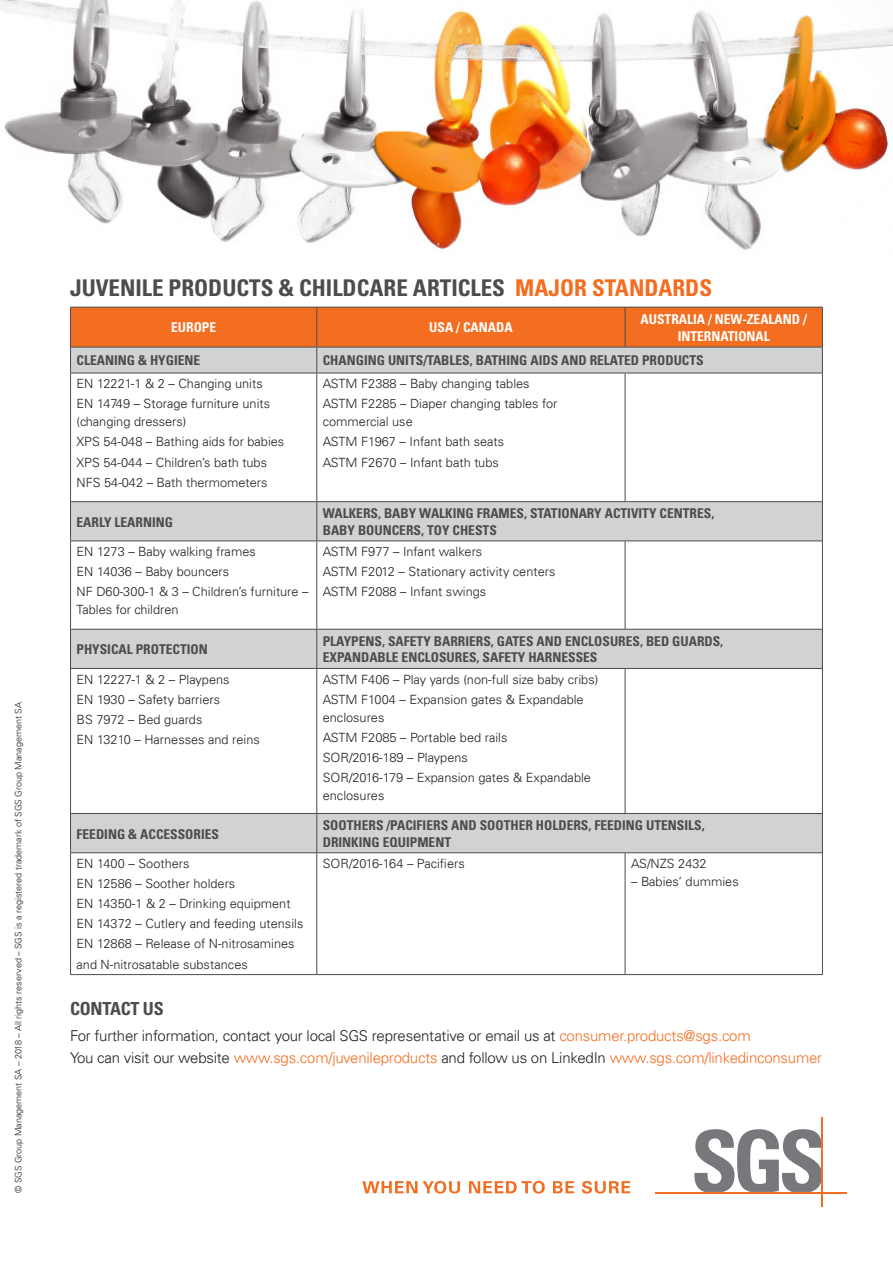
<style>
.page{position:relative;width:893px;height:1263px;background:#fff}
.page>*{position:absolute;margin:0;border:0;box-sizing:border-box;transform-origin:0 0}
.Paragraph_Style_1{font:700 condensed 22.95px "Univers LT";color:#4b4c4d}
.Paragraph_Style_1-2{font:700 condensed 18px "Univers LT";letter-spacing:-.015em;color:#4b4c4d}
.Paragraph_Style_1-3{font:300 15px/22.5px "Univers LT";letter-spacing:-.015em;color:#231f20}
.Paragraph_Style_1-4{font:700 condensed 13.5px/16.5px "Univers LT";color:#4b4c4d}
.Paragraph_Style_1-5{font:700 condensed 13.5px/17.2px "Univers LT";color:#fff;text-align:center}
.Paragraph_Style_1-6{font:300 12.75px/18px "Univers LT";color:#231f20}
.t1{font:300 9px "Univers LT";color:#231f20}
.s1{color:#f36e21}
</style>
<div class="page">
<img style="left:0;top:0;width:893px;height:250px">
<svg style="left:71px;top:374px;width:751px;height:478px"></svg>
<svg style="left:70px;top:307px;width:753px;height:66px;background:#df9265"></svg>
<hr style="left:70px;top:373px;width:247px;height:1px;background:#4b4c4d">
<hr style="left:70px;top:373px;width:1px;height:128px;background:#4b4c4d">
<hr style="left:317px;top:373px;width:308px;height:1px;background:#4b4c4d">
<hr style="left:316px;top:373px;width:1px;height:128px;background:#4b4c4d">
<hr style="left:625px;top:373px;width:198px;height:1px;background:#4b4c4d">
<hr style="left:625px;top:373px;width:1px;height:128px;background:#4b4c4d">
<hr style="left:822px;top:373px;width:1px;height:128px;background:#4b4c4d">
<hr style="left:70px;top:501px;width:247px;height:1px;background:#4b4c4d">
<hr style="left:70px;top:502px;width:1px;height:38px;background:#4b4c4d">
<hr style="left:317px;top:501px;width:308px;height:1px;background:#4b4c4d">
<hr style="left:316px;top:502px;width:1px;height:38px;background:#4b4c4d">
<hr style="left:625px;top:501px;width:198px;height:1px;background:#4b4c4d">
<hr style="left:822px;top:502px;width:1px;height:38px;background:#4b4c4d">
<hr style="left:70px;top:540px;width:247px;height:1px;background:#4b4c4d">
<hr style="left:70px;top:541px;width:1px;height:88px;background:#4b4c4d">
<hr style="left:317px;top:540px;width:308px;height:1px;background:#4b4c4d">
<hr style="left:316px;top:541px;width:1px;height:88px;background:#4b4c4d">
<hr style="left:625px;top:540px;width:198px;height:1px;background:#4b4c4d">
<hr style="left:625px;top:541px;width:1px;height:88px;background:#4b4c4d">
<hr style="left:822px;top:541px;width:1px;height:88px;background:#4b4c4d">
<hr style="left:70px;top:629px;width:247px;height:1px;background:#4b4c4d">
<hr style="left:70px;top:630px;width:1px;height:38px;background:#4b4c4d">
<hr style="left:317px;top:629px;width:308px;height:1px;background:#4b4c4d">
<hr style="left:316px;top:630px;width:1px;height:38px;background:#4b4c4d">
<hr style="left:625px;top:629px;width:198px;height:1px;background:#4b4c4d">
<hr style="left:822px;top:630px;width:1px;height:38px;background:#4b4c4d">
<hr style="left:70px;top:668px;width:247px;height:1px;background:#4b4c4d">
<hr style="left:70px;top:669px;width:1px;height:144px;background:#4b4c4d">
<hr style="left:317px;top:668px;width:308px;height:1px;background:#4b4c4d">
<hr style="left:316px;top:669px;width:1px;height:144px;background:#4b4c4d">
<hr style="left:625px;top:668px;width:198px;height:1px;background:#4b4c4d">
<hr style="left:625px;top:669px;width:1px;height:144px;background:#4b4c4d">
<hr style="left:822px;top:669px;width:1px;height:144px;background:#4b4c4d">
<hr style="left:70px;top:813px;width:247px;height:1px;background:#4b4c4d">
<hr style="left:70px;top:814px;width:1px;height:38px;background:#4b4c4d">
<hr style="left:317px;top:813px;width:308px;height:1px;background:#4b4c4d">
<hr style="left:316px;top:814px;width:1px;height:38px;background:#4b4c4d">
<hr style="left:625px;top:813px;width:198px;height:1px;background:#4b4c4d">
<hr style="left:822px;top:814px;width:1px;height:38px;background:#4b4c4d">
<hr style="left:70px;top:852px;width:247px;height:1px;background:#4b4c4d">
<hr style="left:70px;top:853px;width:1px;height:121px;background:#4b4c4d">
<hr style="left:317px;top:852px;width:308px;height:1px;background:#4b4c4d">
<hr style="left:316px;top:853px;width:1px;height:121px;background:#4b4c4d">
<hr style="left:625px;top:852px;width:198px;height:1px;background:#4b4c4d">
<hr style="left:625px;top:853px;width:1px;height:121px;background:#4b4c4d">
<hr style="left:822px;top:853px;width:1px;height:121px;background:#4b4c4d">
<hr style="left:70px;top:974px;width:247px;height:1px;background:#4b4c4d">
<hr style="left:317px;top:974px;width:308px;height:1px;background:#4b4c4d">
<hr style="left:625px;top:974px;width:198px;height:1px;background:#4b4c4d">
<svg style="left:362px;top:1181px;width:98px;height:12px"></svg>
<svg style="left:469px;top:1181px;width:76px;height:12px"></svg>
<svg style="left:553px;top:1181px;width:21px;height:12px"></svg>
<svg style="left:582px;top:1181px;width:48px;height:12px"></svg>
<svg style="left:694px;top:1129px;width:128px;height:63px"></svg>
<hr style="left:656px;top:1192px;width:191px;height:1px;background:#f36e21">
<hr style="left:822px;top:1117px;width:1px;height:89px;background:#f36e21">
<p class="t1" style="left:13px;top:1193px;width:492px;rotate:-90deg">© SGS Group Management SA – 2018 – All rights reserved – SGS is a registered trademark of SGS Group Management SA</p>
<p class="Paragraph_Style_1" style="left:70px;top:274px;width:643px">JUVENILE PRODUCTS &amp; CHILDCARE ARTICLES <span class="s1">MAJOR STANDARDS</span></p>
<p class="Paragraph_Style_1-5" style="left:171px;top:319px;width:47px">EUROPE</p>
<p class="Paragraph_Style_1-5" style="left:429px;top:319px;width:85px">USA / CANADA</p>
<p class="Paragraph_Style_1-5" style="left:641px;top:310px;width:168px">AUSTRALIA / NEW-ZEALAND /<br>INTERNATIONAL</p>
<p class="Paragraph_Style_1-4" style="left:77px;top:352px;width:125px">CLEANING &amp; HYGIENE</p>
<p class="Paragraph_Style_1-4" style="left:323px;top:352px;width:382px">CHANGING UNITS/TABLES, BATHING AIDS AND RELATED PRODUCTS</p>
<p class="Paragraph_Style_1-6" style="left:77px;top:375px;width:188px">EN 12221-1 &amp; 2 – Changing units</p>
<p class="Paragraph_Style_1-6" style="left:77px;top:395px;width:195px">EN 14749 – Storage furniture units (changing dressers)</p>
<p class="Paragraph_Style_1-6" style="left:77px;top:433px;width:209px">XPS 54-048 – Bathing aids for babies</p>
<p class="Paragraph_Style_1-6" style="left:77px;top:453px;width:192px">XPS 54-044 – Children’s bath tubs</p>
<p class="Paragraph_Style_1-6" style="left:77px;top:473px;width:193px">NFS 54-042 – Bath thermometers</p>
<p class="Paragraph_Style_1-6" style="left:323px;top:375px;width:208px">ASTM F2388 – Baby changing tables</p>
<p class="Paragraph_Style_1-6" style="left:323px;top:395px;width:236px">ASTM F2285 – Diaper changing tables for commercial use</p>
<p class="Paragraph_Style_1-6" style="left:323px;top:433px;width:183px">ASTM F1967 – Infant bath seats</p>
<p class="Paragraph_Style_1-6" style="left:323px;top:453px;width:178px">ASTM F2670 – Infant bath tubs</p>
<p class="Paragraph_Style_1-4" style="left:77px;top:513px;width:98px">EARLY LEARNING</p>
<p class="Paragraph_Style_1-4" style="left:323px;top:505px;width:393px">WALKERS, BABY WALKING FRAMES, STATIONARY ACTIVITY CENTRES,<br>BABY BOUNCERS, TOY CHESTS</p>
<p class="Paragraph_Style_1-6" style="left:77px;top:543px;width:181px">EN 1273 – Baby walking frames</p>
<p class="Paragraph_Style_1-6" style="left:77px;top:563px;width:154px">EN 14036 – Baby bouncers</p>
<p class="Paragraph_Style_1-6" style="left:77px;top:583px;width:233px">NF D60-300-1 &amp; 3 – Children’s furniture –<br>Tables for children</p>
<p class="Paragraph_Style_1-6" style="left:323px;top:543px;width:161px">ASTM F977 – Infant walkers</p>
<p class="Paragraph_Style_1-6" style="left:323px;top:563px;width:234px">ASTM F2012 – Stationary activity centers</p>
<p class="Paragraph_Style_1-6" style="left:323px;top:583px;width:165px">ASTM F2088 – Infant swings</p>
<p class="Paragraph_Style_1-4" style="left:77px;top:641px;width:133px">PHYSICAL PROTECTION</p>
<p class="Paragraph_Style_1-4" style="left:323px;top:633px;width:402px">PLAYPENS, SAFETY BARRIERS, GATES AND ENCLOSURES, BED GUARDS,<br>EXPANDABLE ENCLOSURES, SAFETY HARNESSES</p>
<p class="Paragraph_Style_1-6" style="left:77px;top:670px;width:155px">EN 12227-1 &amp; 2 – Playpens</p>
<p class="Paragraph_Style_1-6" style="left:77px;top:690px;width:145px">EN 1930 – Safety barriers</p>
<p class="Paragraph_Style_1-6" style="left:77px;top:710px;width:127px">BS 7972 – Bed guards</p>
<p class="Paragraph_Style_1-6" style="left:77px;top:730px;width:185px">EN 13210 – Harnesses and reins</p>
<p class="Paragraph_Style_1-6" style="left:323px;top:670px;width:277px">ASTM F406 – Play yards (non-full size baby cribs)</p>
<p class="Paragraph_Style_1-6" style="left:323px;top:690px;width:262px">ASTM F1004 – Expansion gates &amp; Expandable enclosures</p>
<p class="Paragraph_Style_1-6" style="left:323px;top:728px;width:186px">ASTM F2085 – Portable bed rails</p>
<p class="Paragraph_Style_1-6" style="left:323px;top:748px;width:147px">SOR/2016-189 – Playpens</p>
<p class="Paragraph_Style_1-6" style="left:323px;top:769px;width:270px">SOR/2016-179 – Expansion gates &amp; Expandable enclosures</p>
<p class="Paragraph_Style_1-4" style="left:77px;top:825px;width:144px">FEEDING &amp; ACCESSORIES</p>
<p class="Paragraph_Style_1-4" style="left:323px;top:817px;width:383px">SOOTHERS /PACIFIERS AND SOOTHER HOLDERS, FEEDING UTENSILS,<br>DRINKING EQUIPMENT</p>
<p class="Paragraph_Style_1-6" style="left:77px;top:854px;width:114px">EN 1400 – Soothers</p>
<p class="Paragraph_Style_1-6" style="left:77px;top:874px;width:160px">EN 12586 – Soother holders</p>
<p class="Paragraph_Style_1-6" style="left:77px;top:895px;width:216px">EN 14350-1 &amp; 2 – Drinking equipment</p>
<p class="Paragraph_Style_1-6" style="left:77px;top:915px;width:228px">EN 14372 – Cutlery and feeding utensils</p>
<p class="Paragraph_Style_1-6" style="left:77px;top:935px;width:220px">EN 12868 – Release of N-nitrosamines</p>
<p class="Paragraph_Style_1-6" style="left:77px;top:955px;width:173px">and N-nitrosatable substances</p>
<p class="Paragraph_Style_1-6" style="left:323px;top:854px;width:143px">SOR/2016-164 – Pacifiers</p>
<p class="Paragraph_Style_1-6" style="left:631px;top:854px;width:77px">AS/NZS 2432</p>
<p class="Paragraph_Style_1-6" style="left:631px;top:872px;width:109px">– Babies’ dummies</p>
<p class="Paragraph_Style_1-2" style="left:70px;top:997px;width:95px">CONTACT US</p>
<p class="Paragraph_Style_1-3" style="left:70px;top:1024px;width:754px">For further information, contact your local SGS representative or email us at <span class="s1">consumer.products@sgs.com<br></span>You can visit our website <span class="s1">www.sgs.com/juvenileproducts</span> and follow us on LinkedIn <span class="s1">www.sgs.com/linkedinconsumer</span></p>
</div>
